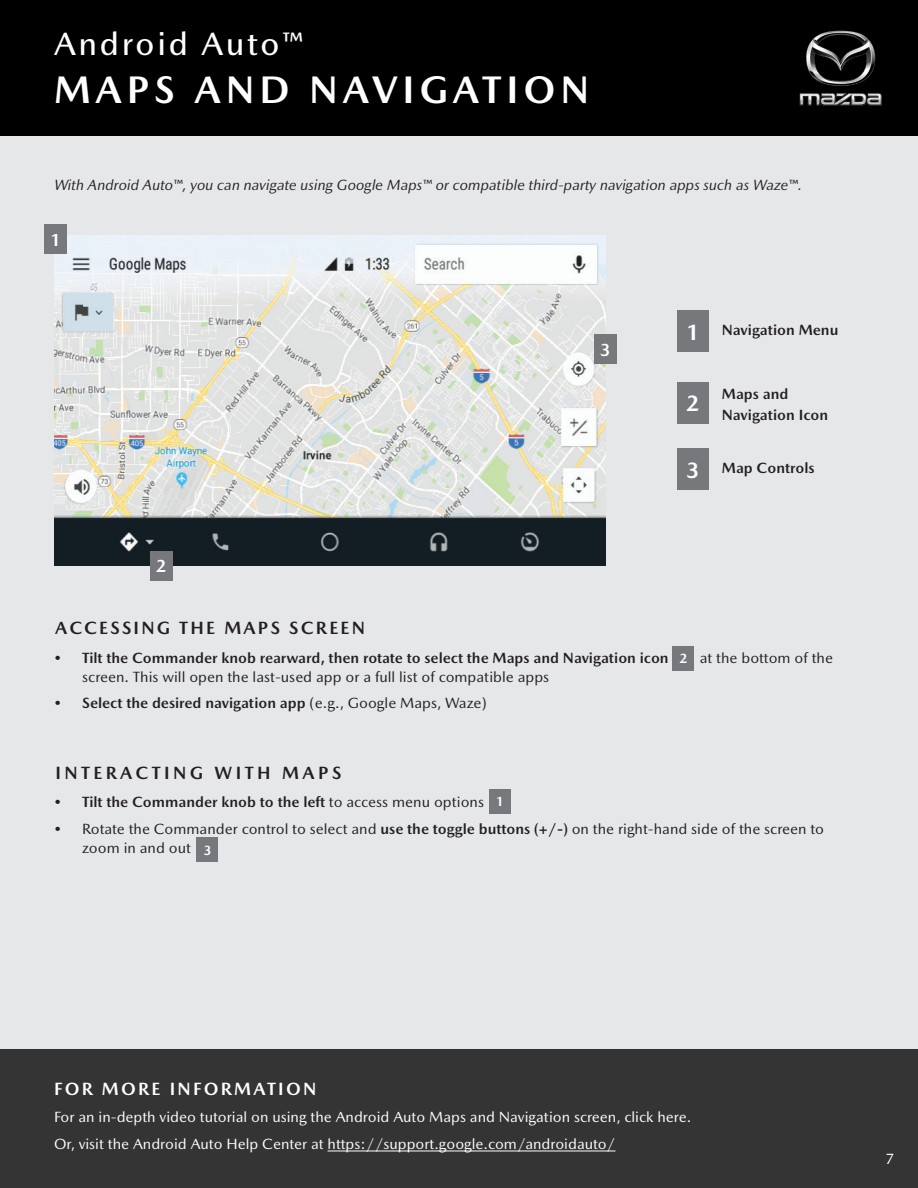
<style>
.page{position:relative;width:918px;height:1188px;background:#fff}
.page>*{position:absolute;margin:0;border:0;box-sizing:border-box;transform-origin:0 0}
.t1{font:700 39px "Mazda Type";letter-spacing:.125em;color:#fff}
.t2{font:500 33px "Mazda Type";letter-spacing:.075em;color:#fff}
.t3{font:700 22.5px "Mazda Type";color:#fff}
.t4{font:700 18px "Mazda Type";letter-spacing:.125em;color:#231f20}
.t5{font:700 18px "Mazda Type";letter-spacing:.19em;color:#231f20}
.t6{font:700 18px "Mazda Type";letter-spacing:.125em;color:#fff}
.t7{font:700 17.7px "Mazda Type";color:#fff}
.t8{font:700 15px/21px "Mazda Type";color:#231f20}
.t9{font:15px/19.5px "Mazda Type";color:#231f20}
.t10{font:15px/27px "Mazda Type";color:#fff}
.t11{font:italic 15px "Mazda Type";color:#231f20}
.t12{font:700 13.5px "Mazda Type";color:#fff}
.s1{font-family:"Arial"}
.s2{font-weight:400}
.s3{font-family:"Arial";font-weight:700}
.s4{font-weight:700}
</style>
<div class="page">
<div style="left:0;top:1048px;width:918px;height:140px;background:#333433"></div>
<div style="left:0;top:0;width:918px;height:136px;background:#000"></div>
<img style="left:799px;top:30px;width:83px;height:76px">
<div style="left:0;top:136px;width:918px;height:912px;background:#e6e7e9"></div>
<hr style="left:328px;top:1151px;width:287px;height:1px;background:#fff">
<img style="left:54px;top:235px;width:551px;height:331px">
<div style="left:677px;top:311px;width:31px;height:41px;background:#76787b"></div>
<div style="left:677px;top:449px;width:31px;height:41px;background:#76787b"></div>
<div style="left:677px;top:382px;width:31px;height:41px;background:#76787b"></div>
<div style="left:150px;top:551px;width:22px;height:29px;background:#76787b"></div>
<div style="left:594px;top:334px;width:22px;height:30px;background:#76787b"></div>
<div style="left:44px;top:225px;width:23px;height:29px;background:#76787b"></div>
<div style="left:673px;top:646px;width:21px;height:24px;background:#76787b"></div>
<div style="left:489px;top:789px;width:21px;height:24px;background:#76787b"></div>
<div style="left:197px;top:838px;width:21px;height:24px;background:#76787b"></div>
<h2 class="t2" style="left:54px;top:24px;width:251px">Android Auto™</h2>
<h1 class="t1" style="left:54px;top:66px;width:537px">MAPS AND NAVIGATION</h1>
<p class="t11" style="left:54px;top:177px;width:750px">With Android Auto™, you can navigate using Google Maps™ or compatible third-party navigation apps such as Waze™.</p>
<p class="t7" style="left:50px;top:229px;width:13px">1</p>
<p class="t7" style="left:156px;top:555px;width:13px">2</p>
<p class="t4" style="left:55px;top:616px;width:311px">ACCESSING THE MAPS SCREEN</p>
<p class="t7" style="left:599px;top:339px;width:13px">3</p>
<h3 class="t3" style="left:686px;top:318px;width:16px">1</h3>
<h3 class="t3" style="left:686px;top:390px;width:16px">2</h3>
<h3 class="t3" style="left:686px;top:456px;width:16px">3</h3>
<p class="t8" style="left:722px;top:320px;width:118px">Navigation Menu</p>
<p class="t8" style="left:722px;top:383px;width:108px">Maps and<br>Navigation Icon</p>
<p class="t8" style="left:722px;top:458px;width:94px">Map Controls</p>
<p class="t8" style="left:55px;top:647px;width:615px"><span class="s1">•</span> Tilt the Commander knob rearward, then rotate to select the Maps and Navigation icon</p>
<p class="t9" style="left:700px;top:648px;width:135px">at the bottom of the</p>
<p class="t9" style="left:82px;top:667px;width:469px">screen. This will open the last-used app or a full list of compatible apps</p>
<p class="t8" style="left:55px;top:693px;width:433px"><span class="s1">•</span> Select the desired navigation app <span class="s2">(e.g., Google Maps, Waze)</span></p>
<p class="t12" style="left:679px;top:650px;width:10px">2</p>
<p class="t5" style="left:55px;top:762px;width:287px">INTERACTING WITH MAPS</p>
<p class="t8" style="left:55px;top:791px;width:430px"><span class="s1">•</span> Tilt the Commander knob to the left <span class="s2">to access menu options</span></p>
<p class="t9" style="left:82px;top:819px;width:743px;text-indent:-27px"><span class="s3">•</span> Rotate the Commander control to select and <span class="s4">use the toggle buttons (+/-)</span> on the right-hand side of the screen to zoom in and out</p>
<p class="t12" style="left:496px;top:793px;width:10px">1</p>
<p class="t12" style="left:203px;top:842px;width:10px">3</p>
<p class="t6" style="left:54px;top:1078px;width:264px">FOR MORE INFORMATION</p>
<p class="t10" style="left:54px;top:1104px;width:639px">For an in-depth video tutorial on using the Android Auto Maps and Navigation screen, click here.<br>Or, visit the Android Auto Help Center at https://support.google.com/androidauto/</p>
<p class="t10" style="left:885px;top:1145px;width:10px">7</p>
</div>
